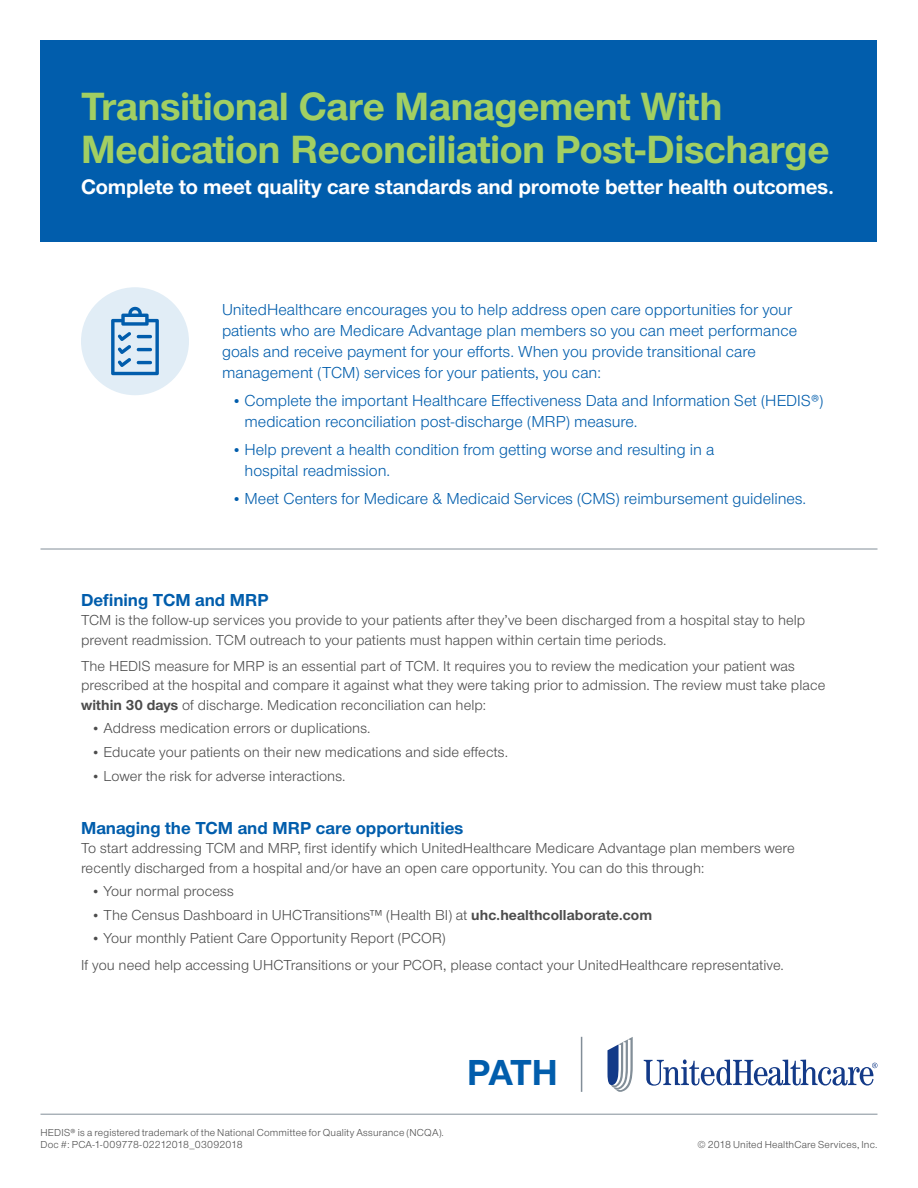
<style>
.page{position:relative;width:918px;height:1188px;background:#fff}
.page>*{position:absolute;margin:0;border:0;box-sizing:border-box;transform-origin:0 0}
.t1{font:700 40.8px/43.5px "UHC Sans";letter-spacing:-.01em;color:#a2cf62}
.t2{font:700 37.5px "UHC Sans";color:#015dac}
.t3{font:700 21.75px "UHC Sans";letter-spacing:-.005em;color:#fff}
.t4{font:700 18px "UHC Sans";color:#015dac}
.t5{font:16.5px/21px "UHC Sans";color:#015dac}
.t6{font:15px/19.5px "UHC Sans";letter-spacing:.005em;color:#4c4c4c}
.t7{font:10.5px/12px "UHC Sans";letter-spacing:.02em;color:#4c4c4c}
.s1{font-family:"UHC Serif Text"}
.s2{font-weight:700}
</style>
<div class="page">
<hr style="left:581px;top:1037px;width:1px;height:55px;background:#828e98">
<svg style="left:644px;top:1059px;width:234px;height:27px"></svg>
<svg style="left:608px;top:1037px;width:25px;height:55px"></svg>
<hr style="left:40px;top:1114px;width:838px;height:1px;background:#828e98">
<div style="left:81px;top:287px;width:108px;height:108px;background:#e1edf6;border-radius:50%"></div>
<img style="left:94px;top:301px;width:82px;height:75px">
<div style="left:40px;top:40px;width:838px;height:202px;background:#015dac"></div>
<hr style="left:40px;top:549px;width:838px;height:1px;background:#828e98">
<h1 class="t1" style="left:81px;top:83px;width:750px">Transitional Care Management With<br>Medication Reconciliation Post-Discharge</h1>
<h3 class="t3" style="left:81px;top:172px;width:755px">Complete to meet quality care standards and promote better health outcomes.</h3>
<p class="t5" style="left:222px;top:299px;width:577px">UnitedHealthcare encourages you to help address open care opportunities for your patients who are Medicare Advantage plan members so you can meet performance goals and receive payment for your efforts. When you provide transitional care management (TCM) services for your patients, you can:</p>
<p class="t5" style="left:244px;top:390px;width:580px;text-indent:-10px"><span class="s1">•</span> Complete the important Healthcare Effectiveness Data and Information Set (HEDIS®) medication reconciliation post-discharge (MRP) measure.</p>
<p class="t5" style="left:244px;top:438px;width:471px;text-indent:-10px"><span class="s1">•</span> Help prevent a health condition from getting worse and resulting in a hospital readmission.</p>
<p class="t5" style="left:234px;top:487px;width:574px"><span class="s1">•</span> Meet Centers for Medicare &amp; Medicaid Services (CMS) reimbursement guidelines.</p>
<p class="t4" style="left:81px;top:588px;width:189px">Defining TCM and MRP</p>
<p class="t6" style="left:81px;top:610px;width:726px">TCM is the follow-up services you provide to your patients after they’ve been discharged from a hospital stay to help prevent readmission. TCM outreach to your patients must happen within certain time periods.</p>
<p class="t6" style="left:81px;top:656px;width:746px">The HEDIS measure for MRP is an essential part of TCM. It requires you to review the medication your patient was prescribed at the hospital and compare it against what they were taking prior to admission. The review must take place <span class="s2">within 30 days</span> of discharge. Medication reconciliation can help:</p>
<p class="t6" style="left:93px;top:718px;width:279px"><span class="s1">•</span> Address medication errors or duplications.</p>
<p class="t6" style="left:93px;top:742px;width:417px"><span class="s1">•</span> Educate your patients on their new medications and side effects.</p>
<p class="t6" style="left:93px;top:765px;width:254px"><span class="s1">•</span> Lower the risk for adverse interactions.</p>
<p class="t4" style="left:81px;top:816px;width:384px">Managing the TCM and MRP care opportunities</p>
<p class="t6" style="left:81px;top:838px;width:715px">To start addressing TCM and MRP, first identify which UnitedHealthcare Medicare Advantage plan members were recently discharged from a hospital and/or have an open care opportunity. You can do this through:</p>
<p class="t6" style="left:93px;top:881px;width:143px"><span class="s1">•</span> Your normal process</p>
<p class="t6" style="left:93px;top:905px;width:561px"><span class="s1">•</span> The Census Dashboard in UHCTransitions™ (Health BI) at <span class="s2">uhc.healthcollaborate.com</span></p>
<p class="t6" style="left:81px;top:925px;width:704px;line-height:26.2px;text-indent:12px"><span class="s1">•</span> Your monthly Patient Care Opportunity Report (PCOR)<br>If you need help accessing UHCTransitions or your PCOR, please contact your UnitedHealthcare representative.</p>
<p class="t7" style="left:41px;top:1126px;width:405px">HEDIS® is a registered trademark of the National Committee for Quality Assurance (NCQA).<br>Doc #: PCA-1-009778-02212018_03092018</p>
<h2 class="t2" style="left:467px;top:1047px;width:92px">PATH</h2>
<p class="t7" style="left:698px;top:1138px;width:181px">© 2018 United HealthCare Services, Inc.</p>
</div>
